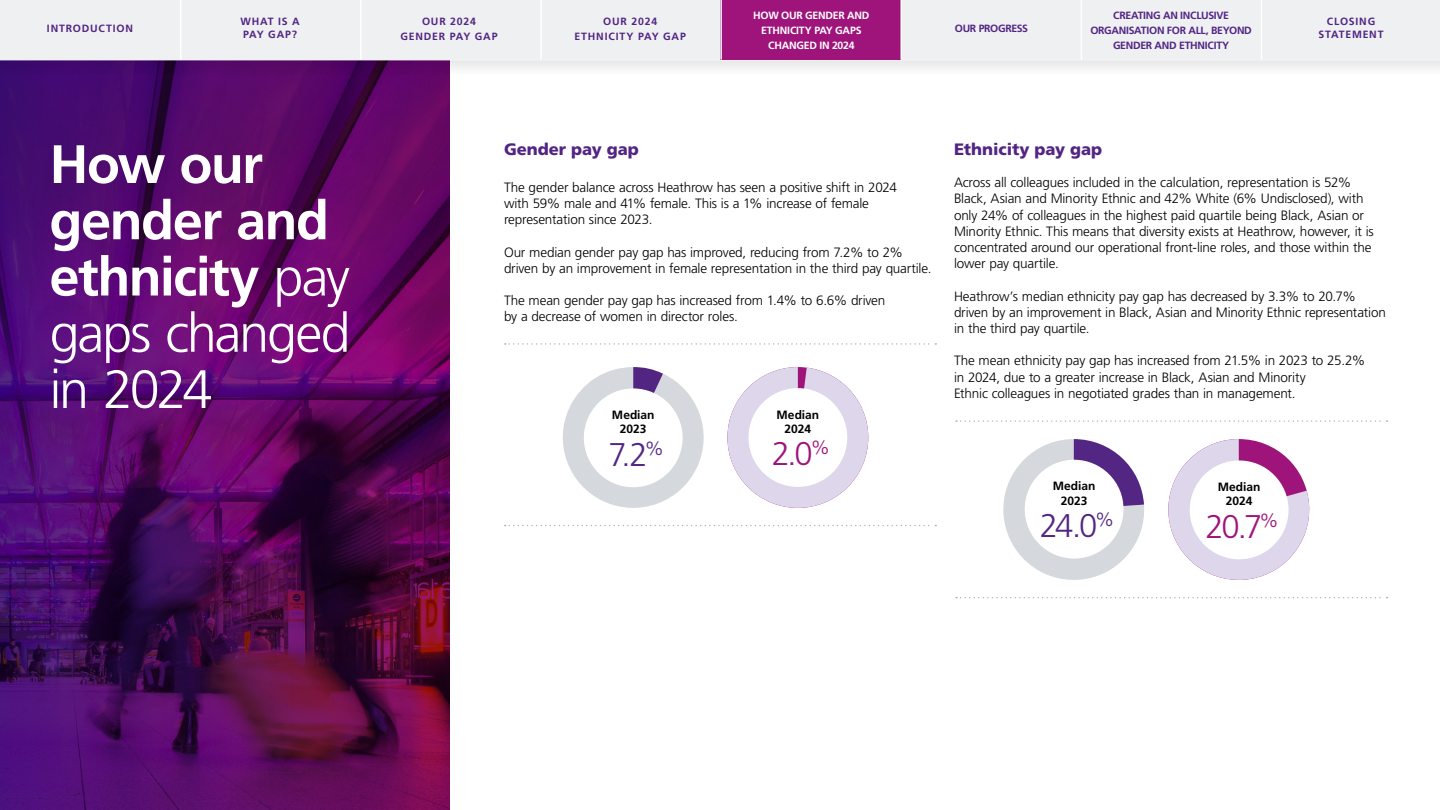
<style>
.page{position:relative;width:1440px;height:810px;background:#fff}
.page>*{position:absolute;margin:0;border:0;box-sizing:border-box;transform-origin:0 0}
.Large_title{font:700 54px/56.2px "Frutiger LT Pro";letter-spacing:-.03em;color:#fff}
.Intro_copy{font:300 32.85px "Frutiger LT Pro";color:#522682}
.Intro_copy-2{font:300 32.85px "Frutiger LT Pro";color:#9e147a}
.t1{font:900 16.5px "Frutiger LT Pro";letter-spacing:-.005em;color:#522583}
.t2{font:300 13.5px/16.2px "Frutiger LT Pro";letter-spacing:-.015em;color:#000}
.Intro_copy-3{font:700 12px/14.4px "Frutiger LT Pro";letter-spacing:-.005em;color:#000;text-align:center}
.Large_title-2{font:700 10.5px/15px "Frutiger LT Pro";letter-spacing:-.03em;color:#522583;text-align:center}
.Large_title-3{font:700 10.5px/15px "Frutiger LT Pro";letter-spacing:-.025em;color:#fff;text-align:center}
.Large_title-4{font:700 10.5px/15px "Frutiger LT Pro";letter-spacing:.075em;color:#522583;text-align:center}
.Large_title-5{font:700 10.5px "Frutiger LT Pro";letter-spacing:.08em;color:#522583}
.Large_title-6{font:700 10.5px "Frutiger LT Pro";color:#522583}
.s1{font-weight:300}
</style>
<div class="page">
<svg style="left:1168px;top:439px;width:142px;height:141px"></svg>
<svg style="left:1003px;top:439px;width:141px;height:141px"></svg>
<div style="left:1025px;top:460px;width:99px;height:99px;background:#fff;border-radius:50%"></div>
<svg style="left:727px;top:367px;width:141px;height:141px"></svg>
<svg style="left:0;top:84px;width:450px;height:726px;background:#54095e"></svg>
<svg style="left:505px;top:343px;width:431px;height:2px"></svg>
<svg style="left:505px;top:525px;width:431px;height:1px"></svg>
<svg style="left:956px;top:597px;width:432px;height:1px"></svg>
<div style="left:748px;top:388px;width:99px;height:99px;background:#fff;border-radius:50%"></div>
<svg style="left:563px;top:367px;width:141px;height:141px"></svg>
<div style="left:584px;top:388px;width:99px;height:99px;background:#fff;border-radius:50%"></div>
<div style="left:1190px;top:460px;width:99px;height:99px;background:#fff;border-radius:50%"></div>
<svg style="left:956px;top:420px;width:432px;height:2px"></svg>
<svg style="left:0;top:60px;width:1440px;height:24px"></svg>
<div style="left:181px;top:0;width:180px;height:59px;background:#eef0f2"></div>
<div style="left:361px;top:0;width:180px;height:59px;background:#eef0f2"></div>
<div style="left:1261px;top:0;width:179px;height:59px;background:#eef0f2"></div>
<div style="left:541px;top:0;width:180px;height:59px;background:#eef0f2"></div>
<div style="left:901px;top:0;width:180px;height:59px;background:#eef0f2"></div>
<div style="left:721px;top:0;width:180px;height:59px;background:#9e147a"></div>
<div style="left:1081px;top:0;width:180px;height:59px;background:#eef0f2"></div>
<div style="left:0;top:0;width:180px;height:59px;background:#eef0f2"></div>
<hr style="left:180px;top:0;width:2px;height:60px;background:#fff">
<hr style="left:540px;top:0;width:2px;height:60px;background:#fff">
<hr style="left:901px;top:0;width:1px;height:60px;background:#fff">
<hr style="left:1081px;top:0;width:1px;height:60px;background:#fff">
<hr style="left:360px;top:0;width:2px;height:60px;background:#fff">
<hr style="left:720px;top:0;width:2px;height:60px;background:#fff">
<hr style="left:1261px;top:0;width:1px;height:60px;background:#fff">
<p class="Large_title-5" style="left:47px;top:23px;width:88px">INTRODUCTION</p>
<p class="Large_title-6" style="left:240px;top:15px;width:61px">WHAT IS A</p>
<p class="Large_title-6" style="left:243px;top:28px;width:55px">PAY GAP?</p>
<p class="Large_title-3" style="left:753px;top:8px;width:118px">HOW OUR GENDER AND<br>ETHNICITY PAY GAPS<br>CHANGED IN 2024</p>
<p class="Large_title-2" style="left:1090px;top:8px;width:163px">CREATING AN INCLUSIVE<br>ORGANISATION FOR ALL, BEYOND<br>GENDER AND ETHNICITY</p>
<p class="Large_title-4" style="left:400px;top:14px;width:99px">OUR 2024<br>GENDER PAY GAP</p>
<p class="Large_title-4" style="left:1319px;top:15px;width:67px;line-height:12.6px">CLOSING<br>STATEMENT</p>
<p class="Large_title-6" style="left:603px;top:15px;width:55px">OUR 2024</p>
<p class="Large_title-5" style="left:575px;top:30px;width:113px">ETHNICITY PAY GAP</p>
<p class="Large_title-2" style="left:955px;top:21px;width:75px">OUR PROGRESS</p>
<p class="Large_title" style="left:50px;top:136px;width:303px">How our gender and ethnicity <span class="s1">pay gaps changed in 2024</span></p>
<p class="t1" style="left:504px;top:139px;width:136px">Gender pay gap</p>
<p class="t2" style="left:504px;top:179px;width:394px">The gender balance across Heathrow has seen a positive shift in 2024 with 59% male and 41% female. This is a 1% increase of female representation since 2023.</p>
<p class="t2" style="left:504px;top:244px;width:429px">Our median gender pay gap has improved, reducing from 7.2% to 2% driven by an improvement in female representation in the third pay quartile.</p>
<p class="t2" style="left:504px;top:292px;width:383px">The mean gender pay gap has increased from 1.4% to 6.6% driven by a decrease of women in director roles.</p>
<p class="Intro_copy-3" style="left:612px;top:408px;width:44px">Median<br>2023</p>
<p class="Intro_copy" style="left:608px;top:435px;width:57px">7.2<sup>%</sup></p>
<p class="Intro_copy-3" style="left:777px;top:407px;width:44px">Median<br>2024</p>
<p class="Intro_copy-2" style="left:772px;top:435px;width:60px">2.0<sup>%</sup></p>
<p class="t1" style="left:954px;top:139px;width:150px">Ethnicity pay gap</p>
<p class="t2" style="left:954px;top:175px;width:421px">Across all colleagues included in the calculation, representation is 52% Black, Asian and Minority Ethnic and 42% White (6% Undisclosed), with only 24% of colleagues in the highest paid quartile being Black, Asian or Minority Ethnic. This means that diversity exists at Heathrow, however, it is concentrated around our operational front-line roles, and those within the lower pay quartile.</p>
<p class="t2" style="left:954px;top:288px;width:433px">Heathrow’s median ethnicity pay gap has decreased by 3.3% to 20.7% driven by an improvement in Black, Asian and Minority Ethnic representation in the third pay quartile.</p>
<p class="t2" style="left:954px;top:353px;width:413px">The mean ethnicity pay gap has increased from 21.5% in 2023 to 25.2% in 2024, due to a greater increase in Black, Asian and Minority<br>Ethnic colleagues in negotiated grades than in management.</p>
<p class="Intro_copy-3" style="left:1053px;top:479px;width:44px">Median<br>2023</p>
<p class="Intro_copy" style="left:1040px;top:506px;width:76px">24.0<sup>%</sup></p>
<p class="Intro_copy-3" style="left:1218px;top:480px;width:44px">Median<br>2024</p>
<p class="Intro_copy-2" style="left:1205px;top:507px;width:75px">20.7<sup>%</sup></p>
</div>
